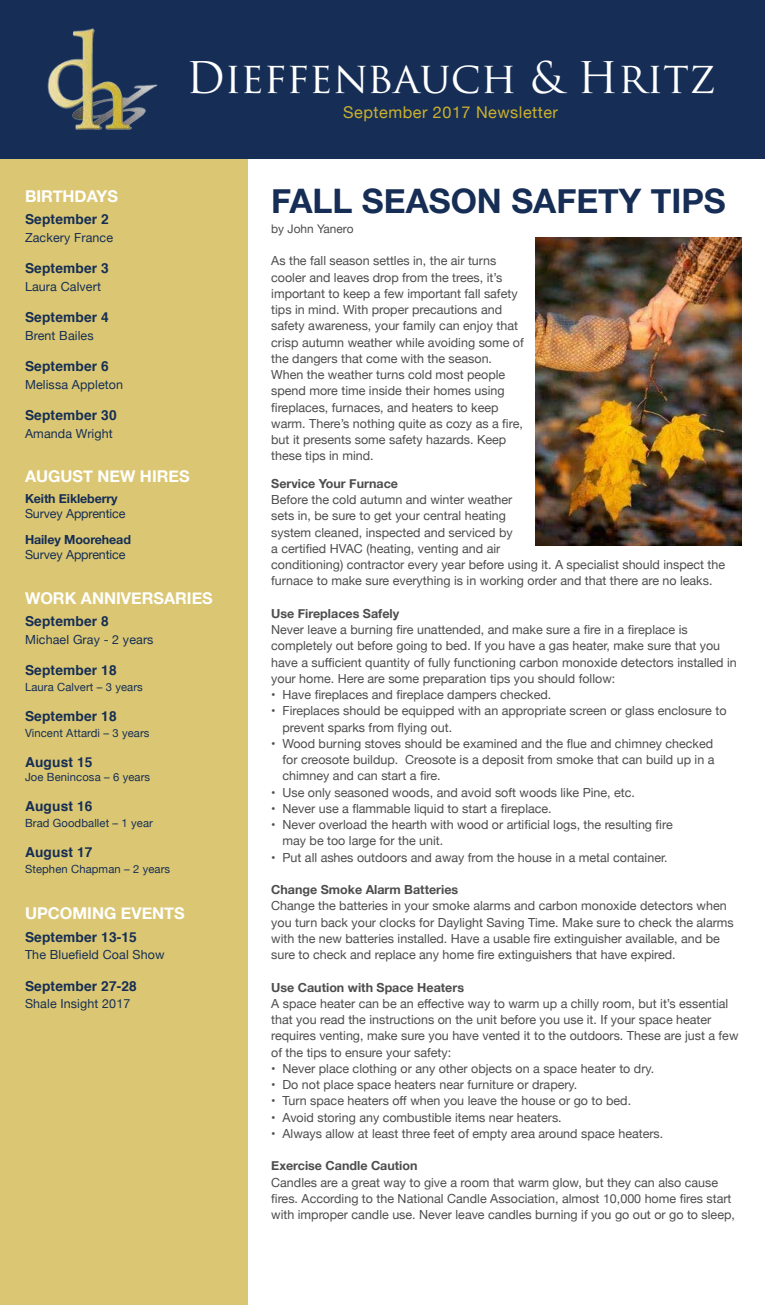
<style>
.page{position:relative;width:765px;height:1305px;background:#fff}
.page>*{position:absolute;margin:0;border:0;box-sizing:border-box;transform-origin:0 0}
.t1{font:42.5px "Trajan Pro";color:#fff}
.t2{font:700 33.75px "Helvetica Neue";color:#162e55}
.t3{font:700 16.25px "Helvetica Neue";color:#fff}
.t4{font:16.25px "Helvetica Neue";letter-spacing:.03em;color:#cbb12d}
.t5{font:700 13.75px "Helvetica";letter-spacing:.01em;color:#162e55}
.t6{font:12.5px/16.2px "Helvetica Neue";color:#4d4d4d}
.t7{font:12.5px "Helvetica Neue";letter-spacing:.01em;color:#162e55}
.t8{font:700 12.5px "Helvetica Neue";color:#4d4d4d}
.t9{font:12.5px "Helvetica Neue";letter-spacing:-.01em;color:#162e55}
.t10{font:700 12.5px "Helvetica Neue";letter-spacing:-.01em;color:#162e55}
.t11{font:11.88px "Helvetica Neue";color:#4d4d4d}
.t12{font:11.25px "Helvetica Neue";letter-spacing:.01em;color:#162e55}
</style>
<div class="page">
<div style="left:0;top:159px;width:248px;height:1146px;background:#dbc773"></div>
<div style="left:1px;top:0;width:764px;height:159px;background:#162e55"></div>
<img style="left:47px;top:28px;width:111px;height:102px">
<img style="left:535px;top:237px;width:206px;height:308px">
<h1 class="t1" style="left:186px;top:51px;width:530px">Dieffenbauch &amp; Hritz</h1>
<h3 class="t4" style="left:343px;top:101px;width:216px">September 2017 Newsletter</h3>
<h3 class="t3" style="left:25px;top:184px;width:94px">BIRTHDAYS</h3>
<p class="t5" style="left:25px;top:208px;width:85px">September 2</p>
<p class="t7" style="left:25px;top:228px;width:90px">Zackery France</p>
<p class="t5" style="left:25px;top:257px;width:85px">September 3</p>
<p class="t7" style="left:25px;top:277px;width:78px">Laura Calvert</p>
<p class="t5" style="left:25px;top:306px;width:85px">September 4</p>
<p class="t7" style="left:25px;top:326px;width:70px">Brent Bailes</p>
<p class="t5" style="left:25px;top:355px;width:85px">September 6</p>
<p class="t7" style="left:25px;top:375px;width:100px">Melissa Appleton</p>
<p class="t5" style="left:25px;top:404px;width:93px">September 30</p>
<p class="t7" style="left:25px;top:424px;width:89px">Amanda Wright</p>
<h3 class="t3" style="left:25px;top:464px;width:166px">AUGUST NEW HIRES</h3>
<p class="t10" style="left:25px;top:489px;width:94px">Keith Eikleberry</p>
<p class="t9" style="left:25px;top:505px;width:102px">Survey Apprentice</p>
<p class="t10" style="left:25px;top:530px;width:107px">Hailey Moorehead</p>
<p class="t9" style="left:25px;top:546px;width:102px">Survey Apprentice</p>
<h3 class="t3" style="left:25px;top:586px;width:189px">WORK ANNIVERSARIES</h3>
<p class="t5" style="left:25px;top:611px;width:85px">September 8</p>
<p class="t7" style="left:25px;top:631px;width:130px">Michael Gray - 2 years</p>
<p class="t5" style="left:25px;top:660px;width:93px">September 18</p>
<p class="t12" style="left:25px;top:679px;width:119px">Laura Calvert – 3 years</p>
<p class="t5" style="left:25px;top:706px;width:93px">September 18</p>
<p class="t12" style="left:25px;top:725px;width:126px">Vincent Attardi – 3 years</p>
<p class="t5" style="left:25px;top:752px;width:69px">August 15</p>
<p class="t12" style="left:25px;top:769px;width:127px">Joe Benincosa – 6 years</p>
<p class="t5" style="left:25px;top:795px;width:69px">August 16</p>
<p class="t12" style="left:25px;top:815px;width:130px">Brad Goodballet – 1 year</p>
<p class="t5" style="left:25px;top:841px;width:69px">August 17</p>
<p class="t12" style="left:25px;top:861px;width:147px">Stephen Chapman – 2 years</p>
<h3 class="t3" style="left:25px;top:901px;width:161px">UPCOMING EVENTS</h3>
<p class="t5" style="left:25px;top:926px;width:113px">September 13-15</p>
<p class="t7" style="left:25px;top:946px;width:141px">The Bluefield Coal Show</p>
<p class="t5" style="left:25px;top:975px;width:113px">September 27-28</p>
<p class="t7" style="left:25px;top:995px;width:107px">Shale Insight 2017</p>
<h2 class="t2" style="left:271px;top:174px;width:456px">FALL SEASON SAFETY TIPS</h2>
<p class="t11" style="left:271px;top:220px;width:84px">by John Yanero</p>
<p class="t6" style="left:271px;top:253px;width:254px">As the fall season settles in, the air turns cooler and leaves drop from the trees, it’s important to keep a few important fall safety tips in mind. With proper precautions and safety awareness, your family can enjoy that crisp autumn weather while avoiding some of the dangers that come with the season.<br>When the weather turns cold most people spend more time inside their homes using fireplaces, furnaces, and heaters to keep warm. There’s nothing quite as cozy as a fire, but it presents some safety hazards. Keep these tips in mind.</p>
<p class="t8" style="left:271px;top:474px;width:128px">Service Your Furnace</p>
<p class="t6" style="left:271px;top:492px;width:455px">Before the cold autumn and winter weather<br>sets in, be sure to get your central heating<br>system cleaned, inspected and serviced by<br>a certified HVAC (heating, venting and air<br>conditioning) contractor every year before using it. A specialist should inspect the furnace to make sure everything is in working order and that there are no leaks.</p>
<p class="t8" style="left:271px;top:604px;width:129px">Use Fireplaces Safely</p>
<p class="t6" style="left:271px;top:622px;width:467px">Never leave a burning fire unattended, and make sure a fire in a fireplace is completely out before going to bed. If you have a gas heater, make sure that you have a sufficient quantity of fully functioning carbon monoxide detectors installed in your home. Here are some preparation tips you should follow:</p>
<p class="t6" style="left:271px;top:687px;width:282px">• Have fireplaces and fireplace dampers checked.</p>
<p class="t6" style="left:282px;top:703px;width:446px;text-indent:-11px">• Fireplaces should be equipped with an appropriate screen or glass enclosure to prevent sparks from flying out.</p>
<p class="t6" style="left:282px;top:736px;width:434px;text-align:justify;text-indent:-11px">• Wood burning stoves should be examined and the flue and chimney checked for creosote buildup. Creosote is a deposit from smoke that can build up in a chimney and can start a fire.</p>
<p class="t6" style="left:271px;top:785px;width:365px">• Use only seasoned woods, and avoid soft woods like Pine, etc.</p>
<p class="t6" style="left:271px;top:801px;width:282px">• Never use a flammable liquid to start a fireplace.</p>
<p class="t6" style="left:282px;top:817px;width:392px;text-indent:-11px">• Never overload the hearth with wood or artificial logs, the resulting fire may be too large for the unit.</p>
<p class="t6" style="left:271px;top:850px;width:398px">• Put all ashes outdoors and away from the house in a metal container.</p>
<p class="t8" style="left:271px;top:880px;width:189px">Change Smoke Alarm Batteries</p>
<p class="t6" style="left:271px;top:898px;width:464px">Change the batteries in your smoke alarms and carbon monoxide detectors when you turn back your clocks for Daylight Saving Time. Make sure to check the alarms with the new batteries installed. Have a usable fire extinguisher available, and be sure to check and replace any home fire extinguishers that have expired.</p>
<p class="t8" style="left:271px;top:977px;width:194px">Use Caution with Space Heaters</p>
<p class="t6" style="left:271px;top:996px;width:469px">A space heater can be an effective way to warm up a chilly room, but it’s essential that you read the instructions on the unit before you use it. If your space heater requires venting, make sure you have vented it to the outdoors. These are just a few of the tips to ensure your safety:</p>
<p class="t6" style="left:271px;top:1061px;width:385px">• Never place clothing or any other objects on a space heater to dry.</p>
<p class="t6" style="left:271px;top:1077px;width:308px">• Do not place space heaters near furniture or drapery.</p>
<p class="t6" style="left:271px;top:1093px;width:361px">• Turn space heaters off when you leave the house or go to bed.</p>
<p class="t6" style="left:271px;top:1110px;width:292px">• Avoid storing any combustible items near heaters.</p>
<p class="t6" style="left:271px;top:1126px;width:394px">• Always allow at least three feet of empty area around space heaters.</p>
<p class="t8" style="left:271px;top:1156px;width:148px">Exercise Candle Caution</p>
<p class="t6" style="left:271px;top:1175px;width:465px">Candles are a great way to give a room that warm glow, but they can also cause fires. According to the National Candle Association, almost 10,000 home fires start with improper candle use. Never leave candles burning if you go out or go to sleep,</p>
</div>
